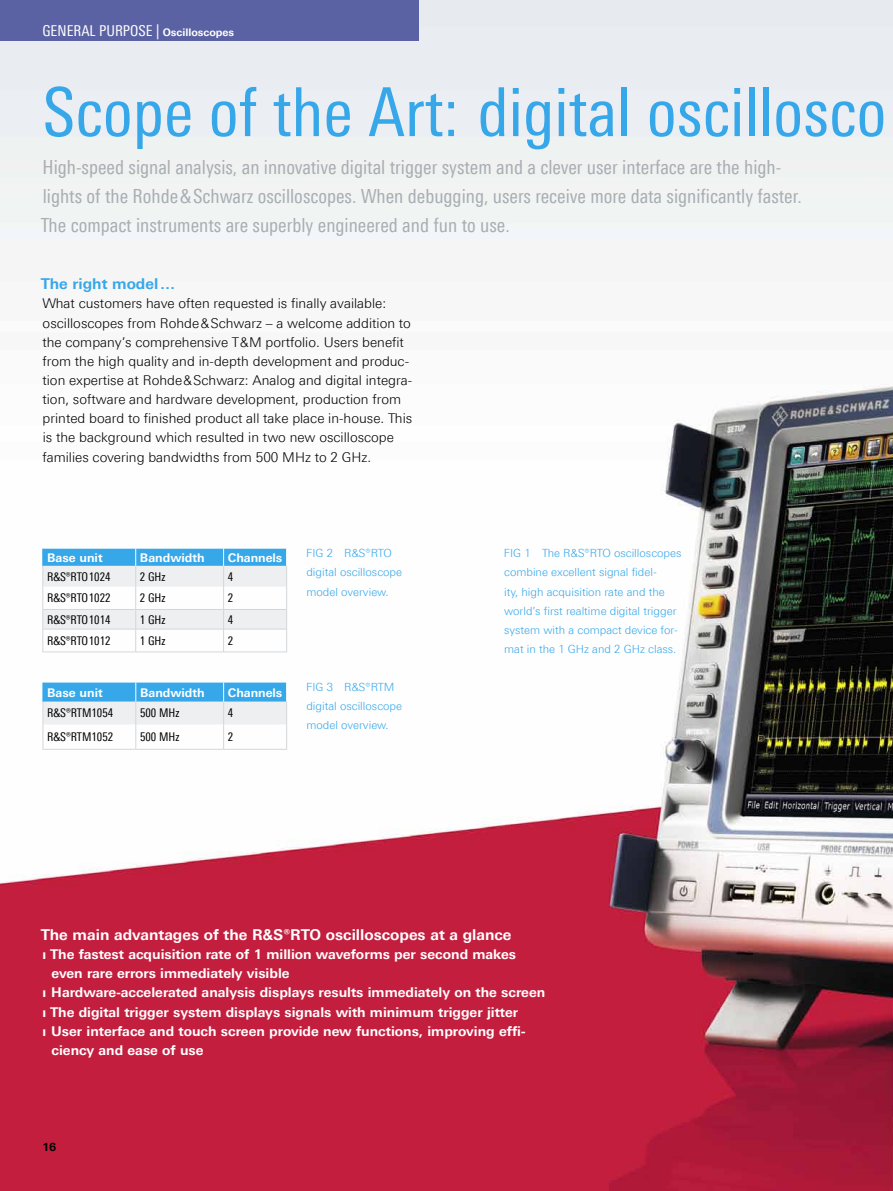
<style>
.page{position:relative;width:893px;height:1191px;background:#fff}
.page>*{position:absolute;margin:0;border:0;box-sizing:border-box;transform-origin:0 0}
._01_Titel_groß{font:67.5px "Linotype Univers 420 Cn";color:#36a7e9}
._02_Einleitung_klein{font:19.5px/28.7px "Linotype Univers 420 Cn";color:#a9aeb3}
._03_Überschrift_1{font:700 15px "Linotype Univers 630";color:#fff}
.Rubrik_libü{font:15px "Linotype Univers 420 Cn";color:#fff}
._03_Überschrift_1-2{font:700 15px "Linotype Univers 630";color:#36a7e9}
._04_Fließtext_oAo{font:300 13.5px/19.2px "Linotype Univers 330";color:#000}
._04_Fließtext_Aufzäh{font:700 13.5px/19.2px "Linotype Univers 630";color:#fff}
._8_pt_Cond_Tabellen{font:12px "Linotype Univers 420 Cn";color:#000}
._8_pt_Cond_Tabellen-2{font:700 12px "Linotype Univers 630";color:#fff}
.Bildlegende{font:300 11.25px/19.2px "Linotype Univers 330";color:#36a7e9}
.t1{font:700 11.25px "Linotype Univers 630";color:#000}
.s1{font-family:"Linotype Univers 630";font-weight:700;font-size:10.5px}
.s2{font-family:"Linotype Univers 330";font-weight:300}
</style>
<div class="page">
<img style="left:0;top:0;width:893px;height:1191px">
<svg style="left:43px;top:682px;width:244px;height:67px"></svg>
<hr style="left:43px;top:749px;width:92px;height:1px;background:#d3d7da">
<hr style="left:136px;top:749px;width:87px;height:1px;background:#d3d7da">
<hr style="left:224px;top:749px;width:62px;height:1px;background:#d3d7da">
<svg style="left:42px;top:549px;width:245px;height:103px"></svg>
<hr style="left:43px;top:609px;width:92px;height:1px;background:#d3d7da">
<hr style="left:136px;top:609px;width:87px;height:1px;background:#d3d7da">
<hr style="left:224px;top:609px;width:62px;height:1px;background:#d3d7da">
<hr style="left:43px;top:628px;width:92px;height:1px;background:#d3d7da">
<hr style="left:136px;top:628px;width:87px;height:1px;background:#d3d7da">
<hr style="left:224px;top:628px;width:62px;height:1px;background:#d3d7da">
<hr style="left:43px;top:651px;width:92px;height:1px;background:#d3d7da">
<hr style="left:136px;top:651px;width:87px;height:1px;background:#d3d7da">
<hr style="left:224px;top:651px;width:62px;height:1px;background:#d3d7da">
<div style="left:0;top:0;width:419px;height:40px;background:#5b62a4"></div>
<p class="Rubrik_libü" style="left:43px;top:22px;width:193px">GENERAL PURPOSE | <span class="s1">Oscilloscopes</span></p>
<p class="_01_Titel_groß" style="left:43px;top:73px;width:845px">Scope of the Art: digital oscillosco</p>
<p class="_02_Einleitung_klein" style="left:41px;top:153px;width:763px">High-speed signal analysis, an innovative digital trigger system and a clever user interface are the high&shy;lights of the Rohde&amp;Schwarz oscilloscopes. When debugging, users receive more data significantly faster.<br>The compact instruments are superbly engineered and fun to use.</p>
<p class="_03_Überschrift_1-2" style="left:41px;top:275px;width:136px">The right model…</p>
<p class="_04_Fließtext_oAo" style="left:42px;top:294px;width:371px">What customers have often requested is finally available: oscilloscopes from Rohde&amp;Schwarz – a welcome addition to the company’s comprehensive T&amp;M portfolio. Users benefit from the high quality and in-depth development and produc&shy;tion expertise at Rohde&amp;Schwarz: Analog and digital integra&shy;tion, software and hardware development, production from printed board to finished product all take place in-house. This is the background which resulted in two new oscilloscope families covering bandwidths from 500 MHz to 2 GHz.</p>
<p class="_8_pt_Cond_Tabellen-2" style="left:47px;top:550px;width:57px">Base unit</p>
<p class="_8_pt_Cond_Tabellen-2" style="left:140px;top:550px;width:66px">Bandwidth</p>
<p class="_8_pt_Cond_Tabellen-2" style="left:228px;top:550px;width:56px">Channels</p>
<p class="_8_pt_Cond_Tabellen" style="left:47px;top:569px;width:65px">R&amp;S®RTO1024</p>
<p class="_8_pt_Cond_Tabellen" style="left:140px;top:569px;width:27px">2 GHz</p>
<p class="_8_pt_Cond_Tabellen" style="left:228px;top:569px;width:7px">4</p>
<p class="_8_pt_Cond_Tabellen" style="left:47px;top:591px;width:65px">R&amp;S®RTO1022</p>
<p class="_8_pt_Cond_Tabellen" style="left:140px;top:591px;width:27px">2 GHz</p>
<p class="_8_pt_Cond_Tabellen" style="left:228px;top:591px;width:7px">2</p>
<p class="_8_pt_Cond_Tabellen" style="left:47px;top:612px;width:65px">R&amp;S®RTO1014</p>
<p class="_8_pt_Cond_Tabellen" style="left:140px;top:612px;width:27px">1 GHz</p>
<p class="_8_pt_Cond_Tabellen" style="left:228px;top:612px;width:7px">4</p>
<p class="_8_pt_Cond_Tabellen" style="left:47px;top:633px;width:65px">R&amp;S®RTO1012</p>
<p class="_8_pt_Cond_Tabellen" style="left:140px;top:633px;width:27px">1 GHz</p>
<p class="_8_pt_Cond_Tabellen" style="left:228px;top:633px;width:7px">2</p>
<p class="_8_pt_Cond_Tabellen-2" style="left:47px;top:685px;width:57px">Base unit</p>
<p class="_8_pt_Cond_Tabellen-2" style="left:140px;top:685px;width:66px">Bandwidth</p>
<p class="_8_pt_Cond_Tabellen-2" style="left:228px;top:685px;width:56px">Channels</p>
<p class="_8_pt_Cond_Tabellen" style="left:47px;top:706px;width:68px">R&amp;S®RTM1054</p>
<p class="_8_pt_Cond_Tabellen" style="left:140px;top:706px;width:41px">500 MHz</p>
<p class="_8_pt_Cond_Tabellen" style="left:228px;top:706px;width:7px">4</p>
<p class="_8_pt_Cond_Tabellen" style="left:47px;top:730px;width:68px">R&amp;S®RTM1052</p>
<p class="_8_pt_Cond_Tabellen" style="left:140px;top:730px;width:41px">500 MHz</p>
<p class="_8_pt_Cond_Tabellen" style="left:228px;top:730px;width:7px">2</p>
<p class="Bildlegende" style="left:306px;top:543px;width:97px">FIG 2 R&amp;S®RTO digital oscilloscope model overview.</p>
<p class="Bildlegende" style="left:504px;top:543px;width:179px">FIG 1 The R&amp;S®RTO oscilloscopes combine excellent signal fidel-<br>ity, high acquisition rate and the world’s first realtime digital trigger system with a compact device for&shy;mat in the 1 GHz and 2 GHz class.</p>
<p class="Bildlegende" style="left:306px;top:677px;width:97px">FIG 3 R&amp;S®RTM digital oscilloscope model overview.</p>
<p class="_03_Überschrift_1" style="left:41px;top:925px;width:472px">The main advantages of the R&amp;S®RTO oscilloscopes at a glance</p>
<p class="_04_Fließtext_Aufzäh" style="left:51px;top:944px;width:466px;text-indent:-9px"><span class="s2">❙</span> The fastest acquisition rate of 1 million waveforms per second makes even rare errors immediately visible</p>
<p class="_04_Fließtext_Aufzäh" style="left:43px;top:983px;width:504px"><span class="s2">❙</span> Hardware-accelerated analysis displays results immediately on the screen</p>
<p class="_04_Fließtext_Aufzäh" style="left:43px;top:1002px;width:477px"><span class="s2">❙</span> The digital trigger system displays signals with minimum trigger jitter</p>
<p class="_04_Fließtext_Aufzäh" style="left:51px;top:1021px;width:475px;text-indent:-9px"><span class="s2">❙</span> User interface and touch screen provide new functions, improving effi&shy;ciency and ease of use</p>
<p class="t1" style="left:42px;top:1139px;width:15px">16</p>
</div>
